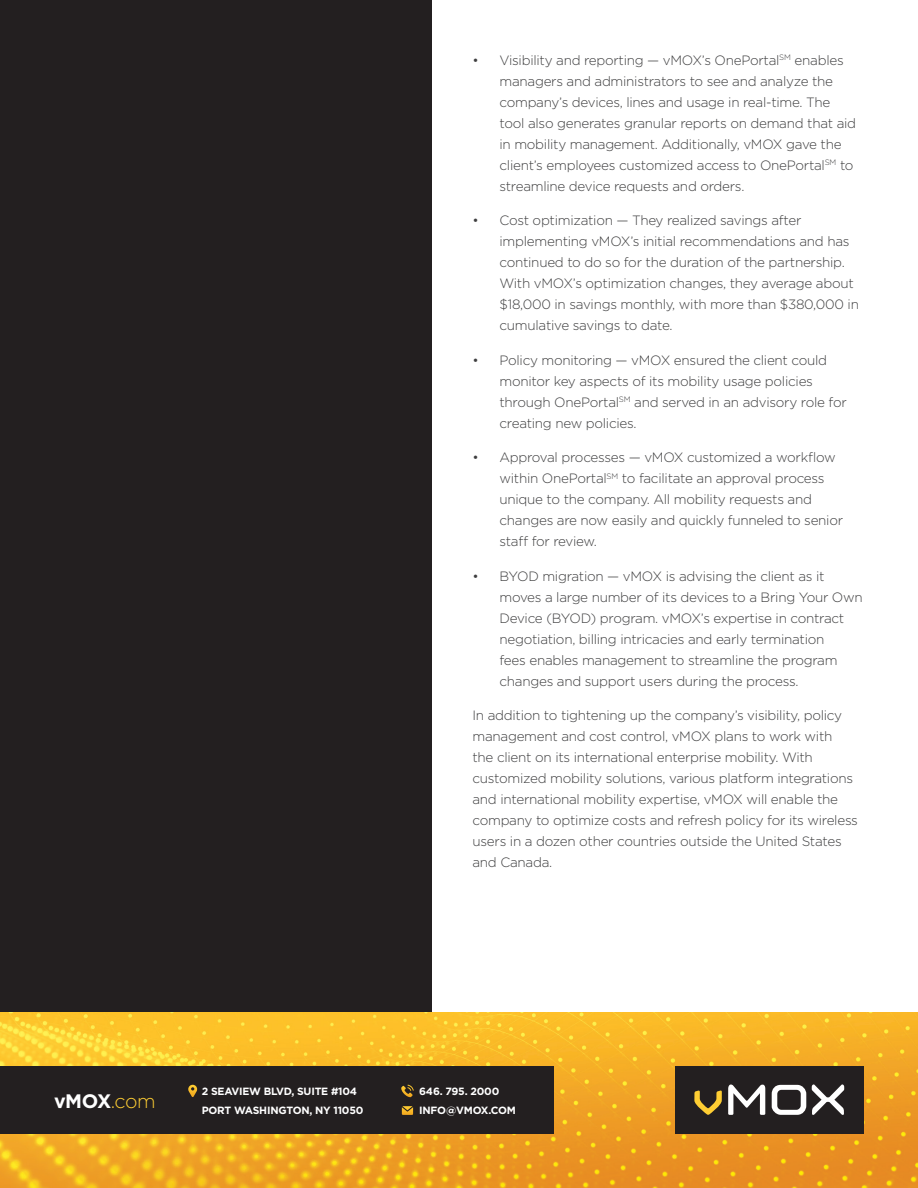
<style>
.page{position:relative;width:918px;height:1188px;background:#fff}
.page>*{position:absolute;margin:0;border:0;box-sizing:border-box;transform-origin:0 0}
.t1{font:700 19.5px "Gotham";color:#fff}
.t2{font:300 13.5px/21px "Gotham";letter-spacing:-.02em;color:#3e3e3f}
.t3{font:700 10.5px/19.5px "Gotham";letter-spacing:-.02em;color:#fff}
.s1{font-weight:300;color:#fecd33}
</style>
<div class="page">
<div style="left:0;top:0;width:432px;height:1030px;background:#231f20"></div>
<img style="left:0;top:1013px;width:918px;height:175px">
<div style="left:0;top:1066px;width:554px;height:68px;background:#231f20"></div>
<div style="left:676px;top:1066px;width:188px;height:68px;background:#231f20"></div>
<svg style="left:772px;top:1084px;width:73px;height:31px"></svg>
<svg style="left:728px;top:1084px;width:37px;height:31px"></svg>
<svg style="left:694px;top:1090px;width:28px;height:25px"></svg>
<svg style="left:188px;top:1085px;width:9px;height:12px"></svg>
<svg style="left:401px;top:1085px;width:13px;height:12px"></svg>
<svg style="left:402px;top:1106px;width:11px;height:9px"></svg>
<p class="t2" style="left:500px;top:49px;width:358px;text-indent:-27px">• Visibility and reporting — vMOX’s OnePortal<sup>SM</sup> enables managers and administrators to see and analyze the company’s devices, lines and usage in real-time. The tool also generates granular reports on demand that aid in mobility management. Additionally, vMOX gave the client’s employees customized access to OnePortal<sup>SM</sup> to streamline device requests and orders.</p>
<p class="t2" style="left:500px;top:210px;width:361px;text-indent:-27px">• Cost optimization — They realized savings after implementing vMOX’s initial recommendations and has continued to do so for the duration of the partnership.<br>With vMOX’s optimization changes, they average about $18,000 in savings monthly, with more than $380,000 in cumulative savings to date.</p>
<p class="t2" style="left:500px;top:349px;width:349px;text-indent:-27px">• Policy monitoring — vMOX ensured the client could monitor key aspects of its mobility usage policies through OnePortal<sup>SM</sup> and served in an advisory role for creating new policies.</p>
<p class="t2" style="left:500px;top:447px;width:345px;text-indent:-27px">• Approval processes — vMOX customized a workflow within OnePortal<sup>SM</sup> to facilitate an approval process unique to the company. All mobility requests and changes are now easily and quickly funneled to senior staff for review.</p>
<p class="t2" style="left:500px;top:565px;width:365px;text-indent:-27px">• BYOD migration — vMOX is advising the client as it moves a large number of its devices to a Bring Your Own Device (BYOD) program. vMOX’s expertise in contract negotiation, billing intricacies and early termination<br>fees enables management to streamline the program changes and support users during the process.</p>
<p class="t2" style="left:472px;top:705px;width:387px">In addition to tightening up the company’s visibility, policy management and cost control, vMOX plans to work with<br>the client on its international enterprise mobility. With customized mobility solutions, various platform integrations and international mobility expertise, vMOX will enable the company to optimize costs and refresh policy for its wireless users in a dozen other countries outside the United States and Canada.</p>
<p class="t1" style="left:54px;top:1088px;width:103px">vMOX<span class="s1">.com</span></p>
<p class="t3" style="left:202px;top:1081px;width:163px">2 SEAVIEW BLVD, SUITE #104<br>PORT WASHINGTON, NY 11050</p>
<p class="t3" style="left:419px;top:1081px;width:98px">646. 795. 2000<br>INFO@VMOX.COM</p>
</div>
